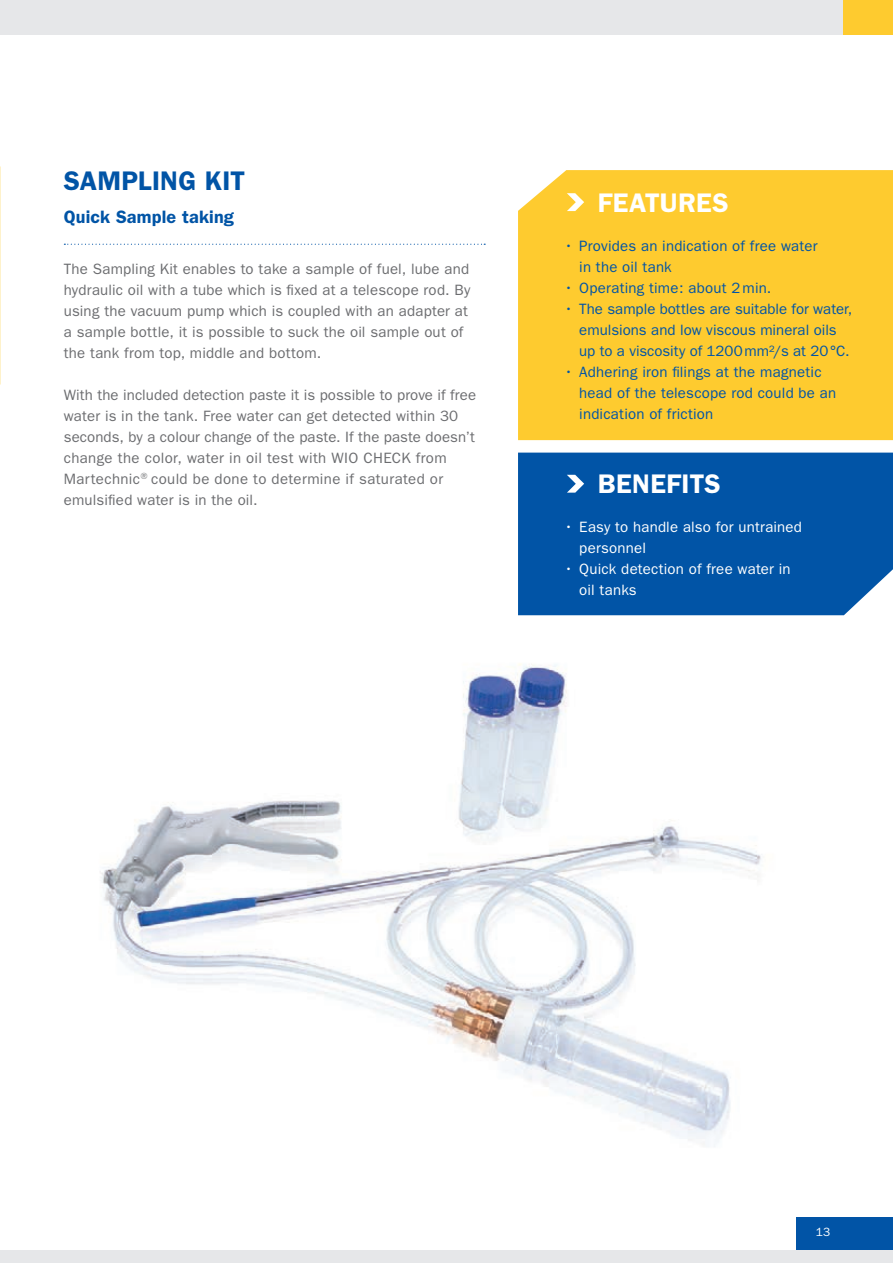
<style>
.page{position:relative;width:893px;height:1263px;background:#fff}
.page>*{position:absolute;margin:0;border:0;box-sizing:border-box;transform-origin:0 0}
.t1{font:600 27px "Franklin Gothic";letter-spacing:.015em;color:#fff}
.t2{font:600 27px "Franklin Gothic";letter-spacing:.005em;color:#0154a6}
.t3{font:600 18px "Franklin Gothic";letter-spacing:.01em;color:#0154a6}
.t4{font:15px/21px "Franklin Gothic";letter-spacing:.015em;color:#6c6d70}
.t5{font:15px/21px "Franklin Gothic";letter-spacing:.01em;color:#0154a6}
.t6{font:15px/21px "Franklin Gothic";letter-spacing:.015em;color:#fff}
.t7{font:12px "Franklin Gothic";color:#fff}
</style>
<div class="page">
<div style="left:797px;top:1217px;width:96px;height:46px;background:#0154a6"></div>
<div style="left:0;top:1250px;width:893px;height:13px;background:#e6e7e9"></div>
<div style="left:0;top:0;width:893px;height:34px;background:#e6e7e9"></div>
<div style="left:844px;top:0;width:49px;height:34px;background:#fecb2f"></div>
<img style="left:100px;top:663px;width:661px;height:484px">
<div style="left:518px;top:170px;width:375px;height:270px;background:#fecb2f"></div>
<div style="left:518px;top:453px;width:375px;height:162px;background:#0154a6"></div>
<svg style="left:567px;top:475px;width:17px;height:18px"></svg>
<svg style="left:567px;top:193px;width:17px;height:18px"></svg>
<svg style="left:64px;top:244px;width:421px;height:1px"></svg>
<h1 class="t2" style="left:64px;top:165px;width:183px">SAMPLING KIT</h1>
<p class="t3" style="left:64px;top:206px;width:172px">Quick Sample taking</p>
<p class="t4" style="left:64px;top:258px;width:408px">The Sampling Kit enables to take a sample of fuel, lube and hydraulic oil with a tube which is fixed at a telescope rod. By using the vacuum pump which is coupled with an adapter at a sample bottle, it is possible to suck the oil sample out of the tank from top, middle and bottom.</p>
<p class="t4" style="left:64px;top:384px;width:414px">With the included detection paste it is possible to prove if free water is in the tank. Free water can get detected within 30 seconds, by a colour change of the paste. If the paste doesn’t change the color, water in oil test with WIO CHECK from Martechnic<sup>®</sup> could be done to determine if saturated or emulsified water is in the oil.</p>
<h1 class="t1" style="left:598px;top:187px;width:132px">FEATURES</h1>
<p class="t5" style="left:579px;top:236px;width:240px;text-indent:-15px">• Provides an indication of free water in the oil tank</p>
<p class="t5" style="left:564px;top:278px;width:209px">• Operating time: about 2 min.</p>
<p class="t5" style="left:579px;top:299px;width:275px;text-indent:-15px">• The sample bottles are suitable for water, emulsions and low viscous mineral oils up to a viscosity of 1200mm²/s at 20°C.</p>
<p class="t5" style="left:579px;top:362px;width:258px;text-indent:-15px">• Adhering iron filings at the magnetic head of the telescope rod could be an indication of friction</p>
<h1 class="t1" style="left:598px;top:468px;width:125px">BENEFITS</h1>
<p class="t6" style="left:579px;top:516px;width:224px;text-indent:-15px">• Easy to handle also for untrained personnel</p>
<p class="t6" style="left:579px;top:558px;width:213px;text-indent:-15px">• Quick detection of free water in oil tanks</p>
<p class="t7" style="left:816px;top:1225px;width:16px">13</p>
</div>
